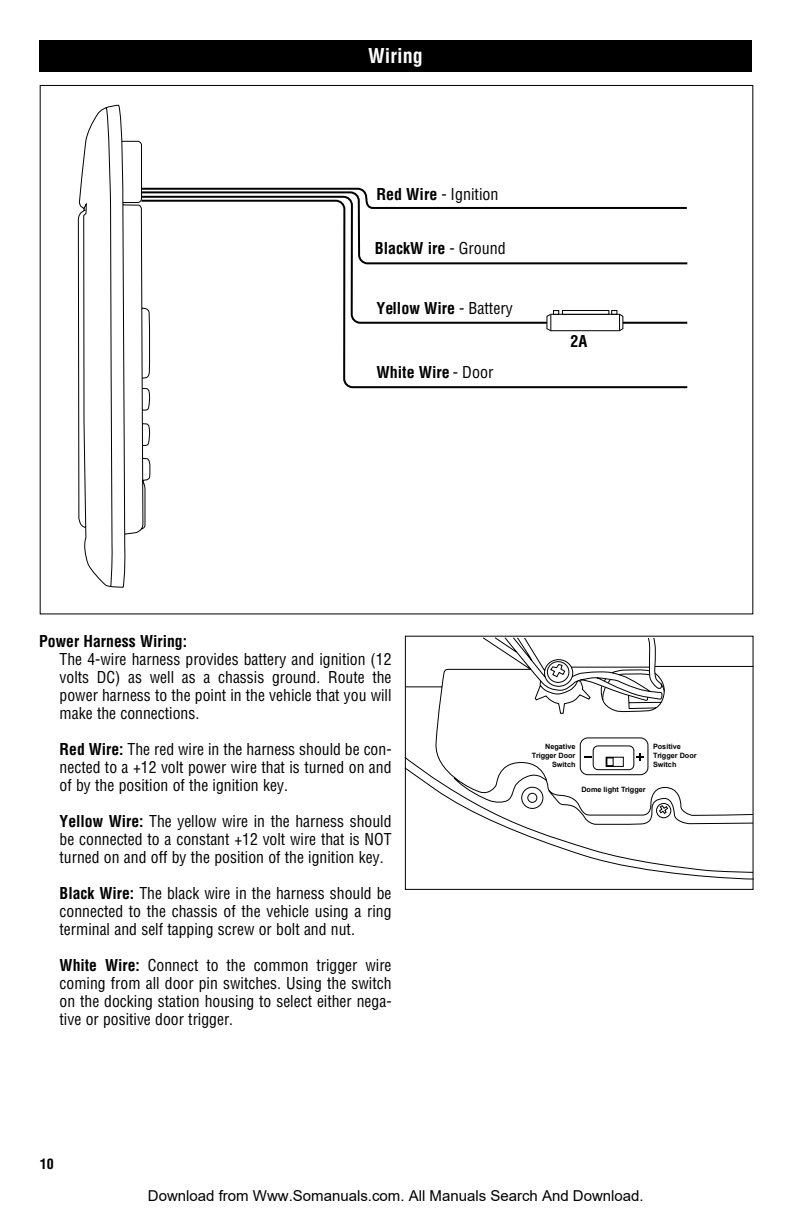
<style>
.page{position:relative;width:792px;height:1224px;background:#fff}
.page>*{position:absolute;margin:0;border:0;box-sizing:border-box;transform-origin:0 0}
.t1{font:700 condensed 20px "Helvetica";color:#fff}
.t2{font:condensed 16px/18px "Helvetica";color:#000;text-align:justify}
.t3{font:700 condensed 16px "Helvetica";color:#000}
.t4{font:15px "Arial";color:#000}
.t5{font:700 condensed 14px "Helvetica";color:#000}
.t6{font:700 7.2px/8.8px "Arial";color:#000;text-align:right}
.s1{font-weight:700}
.s2{font-weight:400}
</style>
<div class="page">
<div style="left:39px;top:40px;width:713px;height:32px;background:#000"></div>
<svg style="left:624px;top:819px;width:128px;height:61px"></svg>
<svg style="left:624px;top:665px;width:128px;height:154px"></svg>
<svg style="left:624px;top:638px;width:41px;height:171px"></svg>
<svg style="left:624px;top:206px;width:64px;height:183px"></svg>
<svg style="left:77px;top:84px;width:547px;height:806px"></svg>
<svg style="left:547px;top:310px;width:76px;height:21px"></svg>
<svg style="left:121px;top:140px;width:497px;height:175px"></svg>
<p class="t1" style="left:368px;top:44px;width:56px">Wiring</p>
<p class="t2" style="left:376px;top:185px;width:124px"><span class="s1">Red Wire</span> - Ignition</p>
<p class="t3" style="left:375px;top:239px;width:133px">BlackW ire <span class="s2">- Ground</span></p>
<p class="t3" style="left:376px;top:298px;width:138px">Yellow Wire <span class="s2">- Battery</span></p>
<p class="t3" style="left:376px;top:363px;width:118px">White Wire <span class="s2">- Door</span></p>
<p class="t3" style="left:570px;top:331px;width:18px">2A</p>
<p class="t3" style="left:39px;top:631px;width:149px">Power Harness Wiring:</p>
<p class="t2" style="left:60px;top:650px;width:334px">The 4-wire harness provides battery and ignition (12 volts DC) as well as a chassis ground. Route the power harness to the point in the vehicle that you will make the connections.</p>
<p class="t2" style="left:60px;top:740px;width:334px"><span class="s1">Red Wire:</span> The red wire in the harness should be con&shy;nected to a +12 volt power wire that is turned on and of by the position of the ignition key.</p>
<p class="t2" style="left:60px;top:812px;width:334px"><span class="s1">Yellow Wire:</span> The yellow wire in the harness should be connected to a constant +12 volt wire that is NOT turned on and off by the position of the ignition key.</p>
<p class="t2" style="left:60px;top:884px;width:334px"><span class="s1">Black Wire:</span> The black wire in the harness should be connected to the chassis of the vehicle using a ring terminal and self tapping screw or bolt and nut.</p>
<p class="t2" style="left:60px;top:956px;width:333px"><span class="s1">White Wire:</span> Connect to the common trigger wire coming from all door pin switches. Using the switch on the docking station housing to select either nega&shy;tive or positive door trigger.</p>
<p class="t5" style="left:40px;top:1156px;width:15px">10</p>
<p class="t6" style="left:532px;top:742px;width:45px">Negative<br>Trigger Door<br>Switch</p>
<p class="t6" style="left:653px;top:742px;width:45px;text-align:left">Positive<br>Trigger Door<br>Switch</p>
<p class="t6" style="left:581px;top:785px;width:66px">Dome light Trigger</p>
<p class="t4" style="left:148px;top:1187px;width:497px">Download from Www.Somanuals.com. All Manuals Search And Download.</p>
</div>
